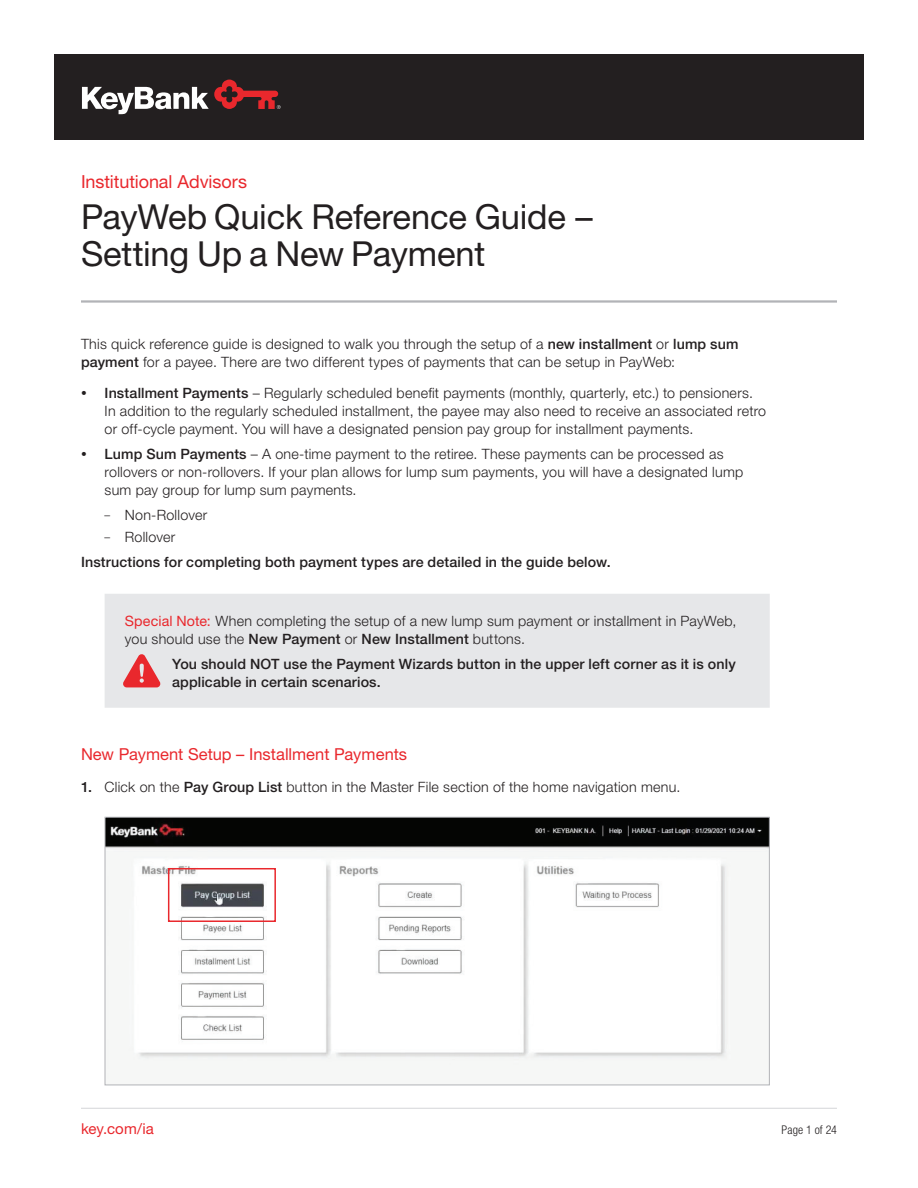
<style>
.page{position:relative;width:918px;height:1188px;background:#fff}
.page>*{position:absolute;margin:0;border:0;box-sizing:border-box;transform-origin:0 0}
.Headline_Title_-_23_25_Roman{font:34.5px/37.5px "Helvetica Neue LT Std";letter-spacing:-.005em;color:#231f20}
.KWI_Eyebrow_-_12_13_Roman_Red{font:18px "Helvetica Neue LT Std";letter-spacing:-.005em;color:#e9282d}
.Subhead_2_-_11_14_Roman_Red{font:16.5px "Helvetica Neue LT Std";color:#e9282d}
.URL_-_10_12_Roman_Red{font:15px "Helvetica Neue LT Std";letter-spacing:.005em;color:#e9282d}
.Body_Text_-_9_5_12_Light{font:300 14.25px/18px "Helvetica Neue LT Std";letter-spacing:.02em;color:#231f20}
.Subhead_2_-_11_14_Roman_Red-2{font:300 14.25px/18px "Helvetica Neue LT Std";letter-spacing:.015em;color:#231f20}
.Subhead_2_-_11_14_Roman_Red-3{font:500 14.25px/18px "Helvetica Neue LT Std";letter-spacing:.01em;color:#231f20}
.Body_Text_-_9_5_12_Light-2{font:500 14.25px "Helvetica Neue LT Std";letter-spacing:.01em;color:#231f20}
.Page_Number_8_9_Light_Cond{font:300 condensed 12px "Helvetica Neue LT Std";letter-spacing:.005em;color:#231f20}
.s1{font-weight:500}
.s2{font-size:11.4px}
.s3{font-weight:400;color:#e9282d}
</style>
<div class="page">
<hr style="left:81px;top:1108px;width:756px;height:1px;background:#b2b3b7">
<div style="left:54px;top:54px;width:810px;height:86px;background:#231f20"></div>
<svg style="left:82px;top:80px;width:199px;height:34px"></svg>
<div style="left:105px;top:594px;width:665px;height:114px;background:#e6e7e9"></div>
<svg style="left:123px;top:654px;width:37px;height:33px"></svg>
<img style="left:107px;top:819px;width:661px;height:241px">
<div style="left:105px;top:817px;width:665px;height:268px;border:1px solid #b2b3b7"></div>
<div style="left:168px;top:868px;width:108px;height:54px;border:2px solid #e9282d"></div>
<hr style="left:81px;top:300px;width:756px;height:3px;background:#b2b3b7">
<p class="KWI_Eyebrow_-_12_13_Roman_Red" style="left:81px;top:170px;width:168px">Institutional Advisors</p>
<p class="Headline_Title_-_23_25_Roman" style="left:81px;top:197px;width:513px">PayWeb Quick Reference Guide –<br>Setting Up a New Payment</p>
<p class="Body_Text_-_9_5_12_Light" style="left:81px;top:334px;width:659px">This quick reference guide is designed to walk you through the setup of a <span class="s1">new installment</span> or <span class="s1">lump sum payment</span> for a payee. There are two different types of payments that can be setup in PayWeb:</p>
<p class="Body_Text_-_9_5_12_Light" style="left:105px;top:384px;width:663px;text-indent:-24px"><span class="s2">•</span> <span class="s1">Installment Payments</span> – Regularly scheduled benefit payments (monthly, quarterly, etc.) to pensioners.<br>In addition to the regularly scheduled installment, the payee may also need to receive an associated retro or off-cycle payment. You will have a designated pension pay group for installment payments.</p>
<p class="Body_Text_-_9_5_12_Light" style="left:105px;top:445px;width:640px;text-indent:-24px"><span class="s2">•</span> <span class="s1">Lump Sum Payments</span> – A one-time payment to the retiree. These payments can be processed as rollovers or non-rollovers. If your plan allows for lump sum payments, you will have a designated lump sum pay group for lump sum payments.</p>
<p class="Body_Text_-_9_5_12_Light" style="left:105px;top:505px;width:104px"><span class="s2">–</span> Non-Rollover</p>
<p class="Body_Text_-_9_5_12_Light" style="left:105px;top:528px;width:72px"><span class="s2">–</span> Rollover</p>
<p class="Body_Text_-_9_5_12_Light-2" style="left:81px;top:553px;width:531px">Instructions for completing both payment types are detailed in the guide below.</p>
<p class="Subhead_2_-_11_14_Roman_Red-2" style="left:125px;top:611px;width:613px"><span class="s3">Special Note:</span> When completing the setup of a new lump sum payment or installment in PayWeb, you should use the <span class="s1">New Payment</span> or <span class="s1">New Installment</span> buttons.</p>
<p class="Subhead_2_-_11_14_Roman_Red-3" style="left:172px;top:655px;width:565px">You should NOT use the Payment Wizards button in the upper left corner as it is only applicable in certain scenarios.</p>
<p class="Subhead_2_-_11_14_Roman_Red" style="left:81px;top:744px;width:328px">New Payment Setup – Installment Payments</p>
<p class="Body_Text_-_9_5_12_Light" style="left:81px;top:777px;width:601px"><span class="s1">1.</span> Click on the <span class="s1">Pay Group List</span> button in the Master File section of the home navigation menu.</p>
<p class="URL_-_10_12_Roman_Red" style="left:81px;top:1119px;width:74px">key.com/ia</p>
<p class="Page_Number_8_9_Light_Cond" style="left:782px;top:1123px;width:57px">Page 1 of 24</p>
</div>
